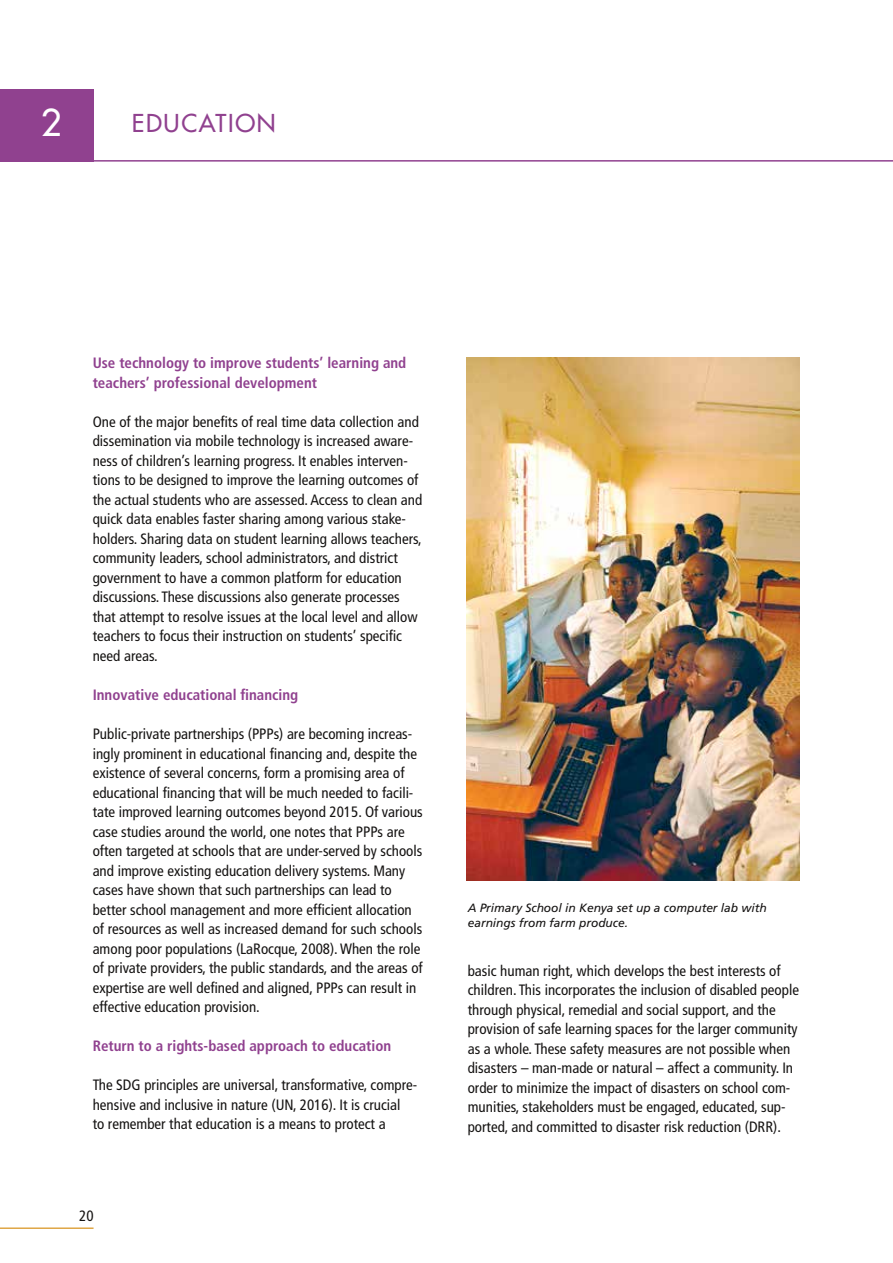
<style>
.page{position:relative;width:893px;height:1263px;background:#fff}
.page>*{position:absolute;margin:0;border:0;box-sizing:border-box;transform-origin:0 0}
.t1{font:36px "Futura";color:#fff}
.t2{font:24px "Futura";letter-spacing:.07em;color:#90418f}
.t3{font:condensed 15px/19.5px "Frutiger";color:#151312}
.t4{font:700 condensed 15px/19.5px "Frutiger";color:#90418f}
.t5{font:italic 12px/15px "Frutiger";letter-spacing:-.005em;color:#151312}
</style>
<div class="page">
<hr style="left:0;top:1227px;width:94px;height:2px;background:#dfa645">
<img style="left:466px;top:357px;width:333px;height:523px">
<hr style="left:0;top:160px;width:893px;height:2px;background:#90418f">
<div style="left:0;top:89px;width:94px;height:73px;background:#90418f"></div>
<h1 class="t1" style="left:41px;top:99px;width:22px">2</h1>
<h2 class="t2" style="left:132px;top:108px;width:146px">EDUCATION</h2>
<p class="t4" style="left:93px;top:353px;width:315px">Use technology to improve students’ learning and teachers’ professional development</p>
<p class="t3" style="left:93px;top:412px;width:331px">One of the major benefits of real time data collection and dissemination via mobile technology is increased aware&shy;ness of children’s learning progress. It enables interven&shy;tions to be designed to improve the learning outcomes of the actual students who are assessed. Access to clean and quick data enables faster sharing among various stake&shy;holders. Sharing data on student learning allows teachers, community leaders, school administrators, and district government to have a common platform for education discussions. These discussions also generate processes that attempt to resolve issues at the local level and allow teachers to focus their instruction on students’ specific need areas.</p>
<p class="t4" style="left:93px;top:685px;width:207px">Innovative educational financing</p>
<p class="t3" style="left:93px;top:724px;width:332px">Public-private partnerships (PPPs) are becoming increas&shy;ingly prominent in educational financing and, despite the existence of several concerns, form a promising area of educational financing that will be much needed to facili&shy;tate improved learning outcomes beyond 2015. Of various case studies around the world, one notes that PPPs are often targeted at schools that are under-served by schools and improve existing education delivery systems. Many cases have shown that such partnerships can lead to better school management and more efficient allocation of resources as well as increased demand for such schools among poor populations (LaRocque, 2008). When the role of private providers, the public standards, and the areas of expertise are well defined and aligned, PPPs can result in effective education provision.</p>
<p class="t4" style="left:93px;top:1036px;width:300px">Return to a rights-based approach to education</p>
<p class="t3" style="left:93px;top:1075px;width:326px">The SDG principles are universal, transformative, compre&shy;hensive and inclusive in nature (UN, 2016). It is crucial<br>to remember that education is a means to protect a</p>
<p class="t3" style="left:79px;top:1206px;width:16px">20</p>
<p class="t5" style="left:468px;top:901px;width:300px">A Primary School in Kenya set up a computer lab with earnings from farm produce.</p>
<p class="t3" style="left:468px;top:961px;width:333px">basic human right, which develops the best interests of children. This incorporates the inclusion of disabled people through physical, remedial and social support, and the provision of safe learning spaces for the larger community as a whole. These safety measures are not possible when disasters – man-made or natural – affect a community. In order to minimize the impact of disasters on school com&shy;munities, stakeholders must be engaged, educated, sup&shy;ported, and committed to disaster risk reduction (DRR).</p>
</div>
